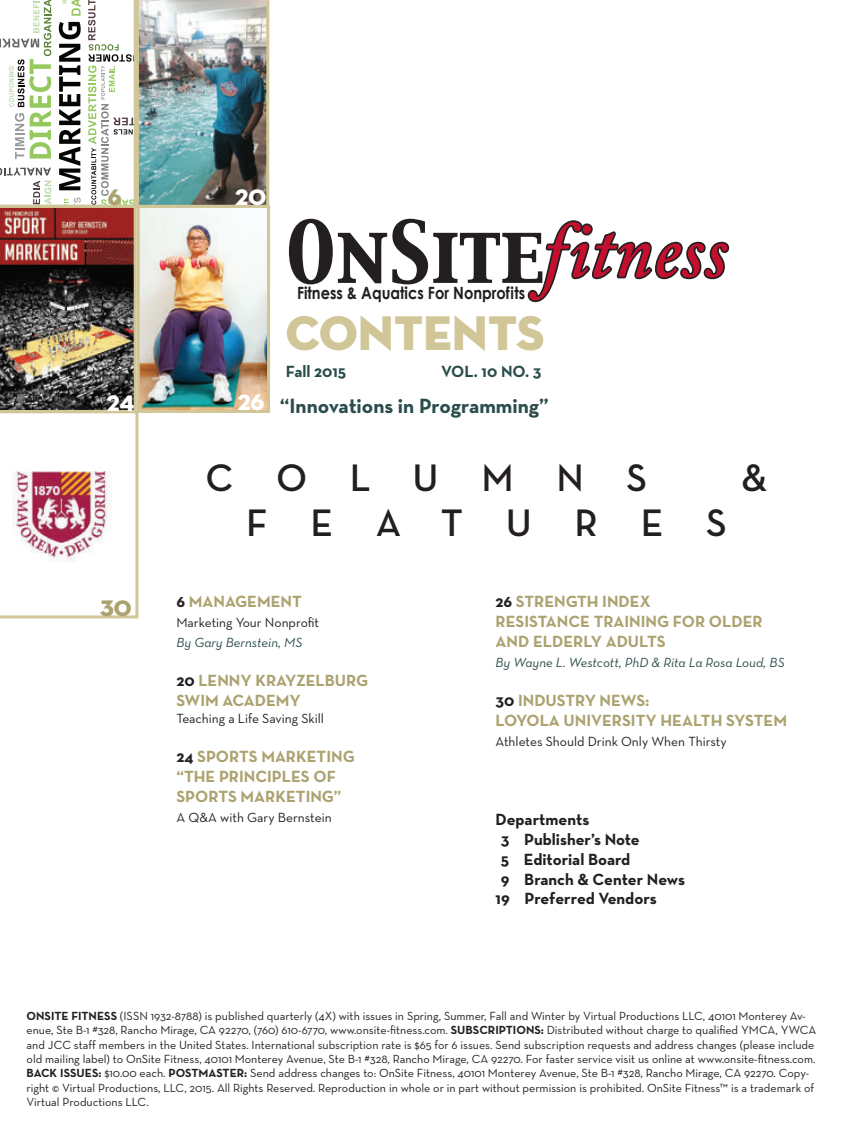
<style>
.page{position:relative;width:851px;height:1134px;background:#fff}
.page>*{position:absolute;margin:0;border:0;box-sizing:border-box;transform-origin:0 0}
.t1{font:italic 600 79.8px "Adobe Caslon Pro";letter-spacing:.02em;color:#c3102f;scale:.89 1}
.t2{font:49.5px "Neutra Display Titling";color:#d1c697}
.t3{font:600 39px "Neutra Text";letter-spacing:1.1em;color:#231f20}
.t4{font:22.8px "Neutra Display Titling";color:#fff}
.t5{font:22.8px "Neutra Display Titling";color:#aba26f}
.t6{font:700 21px "Neutra Text";color:#2a4d4b}
.t7{font:700 16.95px "Century Gothic";color:#231f20;scale:.87 1}
.t8{font:700 16.5px/19.8px "Neutra Text";color:#aba26f}
.t9{font:700 16.5px "Neutra Text";color:#231f20}
.t10{font:700 16.5px "Neutra Text";color:#2a4d4b}
.t11{font:13.5px "Neutra Text";color:#231f20}
.t12{font:italic 13.5px "Neutra Text";color:#2a4d4b}
.t13{font:12px/14.4px "Neutra Text";color:#231f20}
.s1{font-family:"Capitals";font-weight:400;font-style:normal;font-size:75.15px;color:#231f20}
.s2{color:#231f20}
.s3{font-weight:700}
</style>
<div class="page">
<svg style="left:527px;top:220px;width:203px;height:83px"></svg>
<img style="left:0;top:0;width:269px;height:618px">
<h3 class="t5" style="left:108px;top:183px;width:15px">6</h3>
<h3 class="t4" style="left:235px;top:183px;width:33px">20</h3>
<h1 class="t1" style="left:286px;top:202px;width:498px"><span class="s1">OnSite</span>fitness</h1>
<h3 class="t7" style="left:297px;top:282px;width:264px">Fitness &amp; Aquatics For Nonprofits</h3>
<h2 class="t2" style="left:286px;top:302px;width:260px">CONTENTS</h2>
<h3 class="t10" style="left:286px;top:361px;width:62px">Fall 2015</h3>
<h3 class="t10" style="left:441px;top:361px;width:102px">VOL. 10 NO. 3</h3>
<h3 class="t4" style="left:107px;top:389px;width:30px">24</h3>
<h3 class="t4" style="left:237px;top:388px;width:29px">26</h3>
<h3 class="t4" style="left:254px;top:391px;width:10px">1</h3>
<h3 class="t6" style="left:280px;top:392px;width:270px">“Innovations in Programming”</h3>
<h3 class="t3" style="left:206px;top:453px;width:443px">COLUMNS</h3>
<h3 class="t3" style="left:741px;top:453px;width:28px">&amp;</h3>
<h3 class="t3" style="left:246px;top:498px;width:482px">FEATURES</h3>
<h3 class="t5" style="left:100px;top:594px;width:33px">30</h3>
<h3 class="t8" style="left:176px;top:591px;width:127px"><span class="s2">6</span> MANAGEMENT</h3>
<p class="t11" style="left:176px;top:614px;width:144px">Marketing Your Nonprofit</p>
<p class="t12" style="left:176px;top:634px;width:128px">By Gary Bernstein, MS</p>
<h3 class="t8" style="left:176px;top:670px;width:193px"><span class="s2">20</span> LENNY KRAYZELBURG<br>SWIM ACADEMY</h3>
<p class="t11" style="left:176px;top:709px;width:149px">Teaching a Life Saving Skill</p>
<h3 class="t8" style="left:176px;top:746px;width:180px"><span class="s2">24</span> SPORTS MARKETING “THE PRINCIPLES OF<br>SPORTS MARKETING”</h3>
<p class="t11" style="left:176px;top:808px;width:157px">A Q&amp;A with Gary Bernstein</p>
<h3 class="t8" style="left:496px;top:591px;width:269px"><span class="s2">26</span> STRENGTH INDEX<br>RESISTANCE TRAINING FOR OLDER<br>AND ELDERLY ADULTS</h3>
<p class="t12" style="left:496px;top:653px;width:291px">By Wayne L. Westcott, PhD &amp; Rita La Rosa Loud, BS</p>
<h3 class="t8" style="left:496px;top:690px;width:293px"><span class="s2">30</span> INDUSTRY NEWS:<br>LOYOLA UNIVERSITY HEALTH SYSTEM</h3>
<p class="t11" style="left:496px;top:733px;width:233px">Athletes Should Drink Only When Thirsty</p>
<h3 class="t9" style="left:496px;top:809px;width:95px">Departments</h3>
<h3 class="t9" style="left:501px;top:829px;width:140px">3 Publisher’s Note</h3>
<h3 class="t9" style="left:501px;top:848px;width:131px">5 Editorial Board</h3>
<h3 class="t9" style="left:501px;top:868px;width:186px">9 Branch &amp; Center News</h3>
<h3 class="t9" style="left:496px;top:888px;width:163px">19 Preferred Vendors</h3>
<p class="t13" style="left:27px;top:1008px;width:791px"><span class="s3">ONSITE FITNESS</span> (ISSN 1932-8788) is published quarterly (4X) with issues in Spring, Summer, Fall and Winter by Virtual Productions LLC, 40101 Monterey Av&shy;enue, Ste B-1 #328, Rancho Mirage, CA 92270, (760) 610-6770, www.onsite-fitness.com. <span class="s3">SUBSCRIPTIONS:</span> Distributed without charge to qualified YMCA, YWCA and JCC staff members in the United States. International subscription rate is $65 for 6 issues. Send subscription requests and address changes (please include old mailing label) to OnSite Fitness, 40101 Monterey Avenue, Ste B-1 #328, Rancho Mirage, CA 92270. For faster service visit us online at www.onsite-fitness.com.<br><span class="s3">BACK ISSUES:</span> $10.00 each. <span class="s3">POSTMASTER:</span> Send address changes to: OnSite Fitness, 40101 Monterey Avenue, Ste B-1 #328, Rancho Mirage, CA 92270. Copy&shy;right © Virtual Productions, LLC, 2015. All Rights Reserved. Reproduction in whole or in part without permission is prohibited. OnSite Fitness™ is a trademark of Virtual Productions LLC.</p>
</div>
